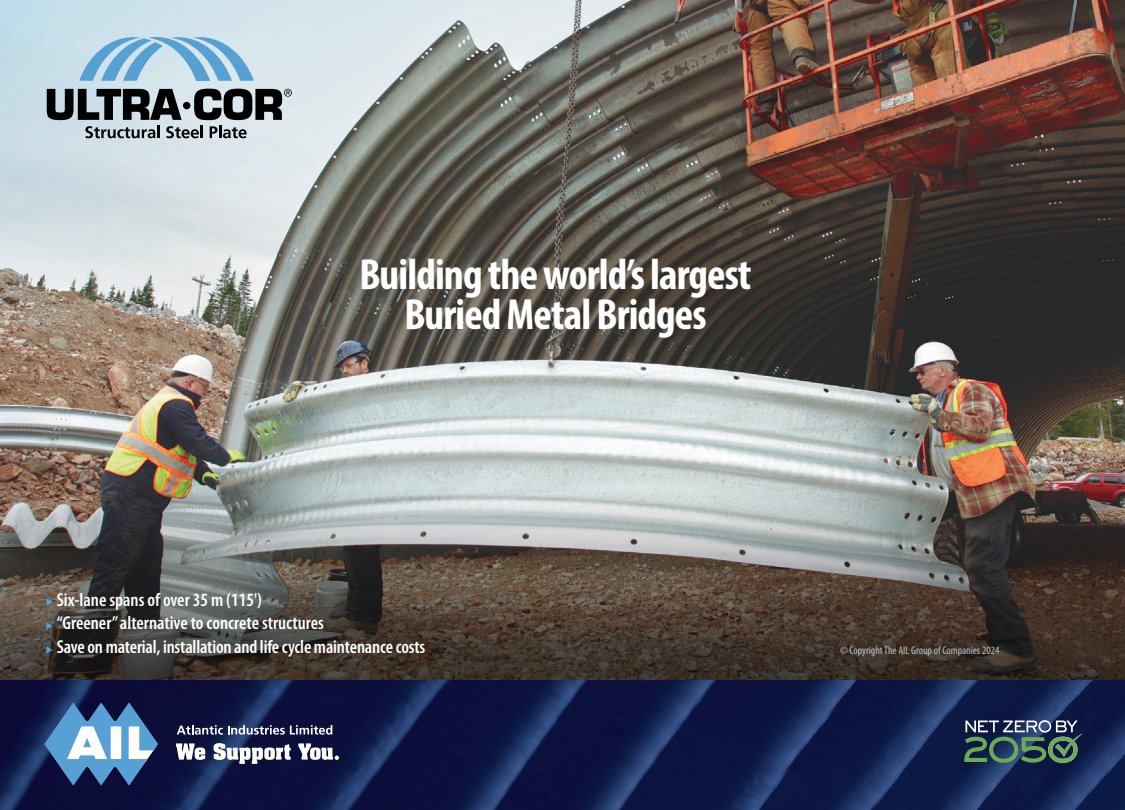
<style>
.page{position:relative;width:1125px;height:810px;background:#fff}
.page>*{position:absolute;margin:0;border:0;box-sizing:border-box;transform-origin:0 0}
.H2_Heading_2{font:700 condensed 43.75px/40.4px "Myriad Pro";letter-spacing:-.02em;color:#fff;text-align:center}
.BODY_COPY_Bullets{font:600 condensed 18.75px "Myriad Pro";letter-spacing:-.01em;color:#fff}
.t1{font:condensed 11.25px "Myriad Pro";color:#bcbec0}
</style>
<div class="page">
<img style="left:0;top:0;width:1125px;height:483px">
<svg style="left:0;top:680px;width:1125px;height:130px;background:#111c49"></svg>
<svg style="left:0;top:483px;width:1125px;height:197px;background:#645f59"></svg>
<svg style="left:44px;top:703px;width:114px;height:82px"></svg>
<svg style="left:177px;top:725px;width:155px;height:10px"></svg>
<svg style="left:176px;top:743px;width:29px;height:17px"></svg>
<svg style="left:214px;top:743px;width:77px;height:21px"></svg>
<svg style="left:298px;top:743px;width:41px;height:17px"></svg>
<svg style="left:964px;top:720px;width:120px;height:43px;background:#415b62"></svg>
<svg style="left:47px;top:89px;width:135px;height:31px;background:#51575b"></svg>
<div style="left:183px;top:102px;width:7px;height:7px;background:#000;border-radius:50%"></div>
<svg style="left:194px;top:89px;width:98px;height:31px;background:#545859"></svg>
<svg style="left:85px;top:126px;width:75px;height:12px"></svg>
<svg style="left:166px;top:126px;width:37px;height:12px"></svg>
<svg style="left:210px;top:126px;width:37px;height:12px"></svg>
<svg style="left:79px;top:37px;width:175px;height:44px;background:#9ac5e0"></svg>
<svg style="left:47px;top:598px;width:6px;height:7px"></svg>
<svg style="left:47px;top:622px;width:6px;height:7px"></svg>
<svg style="left:47px;top:646px;width:6px;height:7px"></svg>
<h2 class="H2_Heading_2" style="left:359px;top:253px;width:394px">Building the world’s largest<br>Buried Metal Bridges</h2>
<p class="BODY_COPY_Bullets" style="left:57px;top:588px;width:207px">Six-lane spans of over 35 m (115')</p>
<p class="BODY_COPY_Bullets" style="left:57px;top:612px;width:269px">“Greener” alternative to concrete structures</p>
<p class="BODY_COPY_Bullets" style="left:57px;top:635px;width:370px">Save on material, installation and life cycle maintenance costs</p>
<p class="t1" style="left:840px;top:643px;width:161px">© Copyright The AIL Group of Companies 2024</p>
</div>
